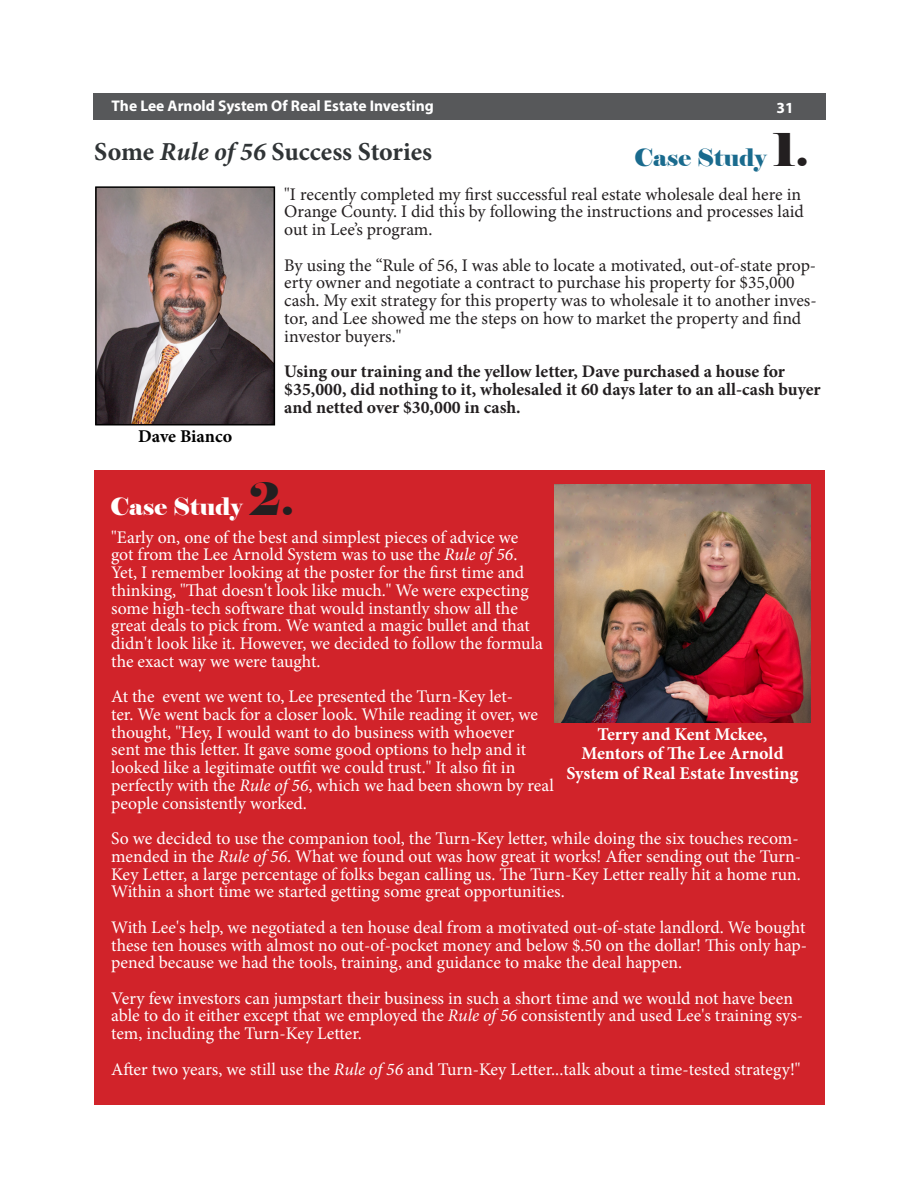
<style>
.page{position:relative;width:918px;height:1188px;background:#fff}
.page>*{position:absolute;margin:0;border:0;box-sizing:border-box;transform-origin:0 0}
.Heading_line_all_pag{font:700 25.95px "Minion Pro";color:#303436}
.t1{font:24px "Elephant";color:#1a6b8e}
.t2{font:24px "Elephant";color:#fff}
.t3{font:700 18px/19.5px "Minion Pro";letter-spacing:-.005em;color:#fff;text-align:center}
.t4{font:700 18px "Minion Pro";color:#000}
.Main_text_black{font:17.7px/17.7px "Minion Pro";color:#fff}
.Main_text_black-2{font:17.7px/17.7px "Minion Pro";letter-spacing:-.005em;color:#231f20}
.Main_text_black-3{font:700 17.7px/17.7px "Minion Pro";color:#231f20}
.Small_heading_white{font:700 15.45px "Myriad Pro";color:#fff}
.s1{font-style:italic}
.s2{font-size:45px;color:#231f20}
</style>
<div class="page">
<div style="left:94px;top:94px;width:732px;height:26px;background:#57585a"></div>
<div style="left:94px;top:471px;width:730px;height:634px;background:#d1232a"></div>
<img style="left:98px;top:189px;width:174px;height:233px">
<div style="left:95px;top:186px;width:180px;height:239px;border:2px solid #000"></div>
<img style="left:554px;top:485px;width:257px;height:238px">
<p class="Small_heading_white" style="left:112px;top:96px;width:324px">The Lee Arnold System Of Real Estate Investing</p>
<p class="Small_heading_white" style="left:777px;top:98px;width:19px">31</p>
<p class="Heading_line_all_pag" style="left:94px;top:134px;width:339px">Some <span class="s1">Rule of 56</span> Success Stories</p>
<p class="t1" style="left:634px;top:142px;width:176px">Case Study <span class="s2">1.</span></p>
<p class="t4" style="left:138px;top:423px;width:96px">Dave Bianco</p>
<p class="Main_text_black-2" style="left:284px;top:185px;width:521px">"I recently completed my first successful real estate wholesale deal here in<br>Orange County. I did this by following the instructions and processes laid out in Lee’s program.</p>
<p class="Main_text_black-2" style="left:284px;top:256px;width:534px">By using the “Rule of 56, I was able to locate a motivated, out-of-state prop&shy;erty owner and negotiate a contract to purchase his property for $35,000 cash. My exit strategy for this property was to wholesale it to another inves&shy;tor, and Lee showed me the steps on how to market the property and find investor buyers."</p>
<p class="Main_text_black-3" style="left:284px;top:362px;width:538px">Using our training and the yellow letter, Dave purchased a house for $35,000, did nothing to it, wholesaled it 60 days later to an all-cash buyer and netted over $30,000 in cash.</p>
<p class="t2" style="left:110px;top:491px;width:185px">Case Study <span class="s2">2.</span></p>
<p class="Main_text_black" style="left:111px;top:528px;width:433px">"Early on, one of the best and simplest pieces of advice we got from the Lee Arnold System was to use the <span class="s1">Rule of 56</span>.<br>Yet, I remember looking at the poster for the first time and thinking, "That doesn't look like much." We were expecting some high-tech software that would instantly show all the great deals to pick from. We wanted a magic bullet and that didn't look like it. However, we decided to follow the formula the exact way we were taught.</p>
<p class="Main_text_black" style="left:111px;top:688px;width:444px">At the event we went to, Lee presented the Turn-Key let-<br>ter. We went back for a closer look. While reading it over, we thought, "Hey, I would want to do business with whoever<br>sent me this letter. It gave some good options to help and it looked like a legitimate outfit we could trust." It also fit in perfectly with the <span class="s1">Rule of 56</span>, which we had been shown by real people consistently worked.</p>
<p class="Main_text_black" style="left:111px;top:830px;width:692px">So we decided to use the companion tool, the Turn-Key letter, while doing the six touches recom&shy;mended in the <span class="s1">Rule of 56</span>. What we found out was how great it works! After sending out the Turn-Key Letter, a large percentage of folks began calling us. The Turn-Key Letter really hit a home run.<br>Within a short time we started getting some great opportunities.</p>
<p class="Main_text_black" style="left:111px;top:918px;width:697px;text-align:justify">With Lee's help, we negotiated a ten house deal from a motivated out-of-state landlord. We bought these ten houses with almost no out-of-pocket money and below $.50 on the dollar! This only hap&shy;pened because we had the tools, training, and guidance to make the deal happen.</p>
<p class="Main_text_black" style="left:111px;top:989px;width:694px">Very few investors can jumpstart their business in such a short time and we would not have been able to do it either except that we employed the <span class="s1">Rule of 56</span> consistently and used Lee's training sys&shy;tem, including the Turn-Key Letter.</p>
<p class="Main_text_black" style="left:111px;top:1060px;width:691px">After two years, we still use the <span class="s1">Rule of 56</span> and Turn-Key Letter...talk about a time-tested strategy!"</p>
<p class="t3" style="left:567px;top:724px;width:233px">Terry and Kent Mckee,<br>Mentors of The Lee Arnold<br>System of Real Estate Investing</p>
</div>
